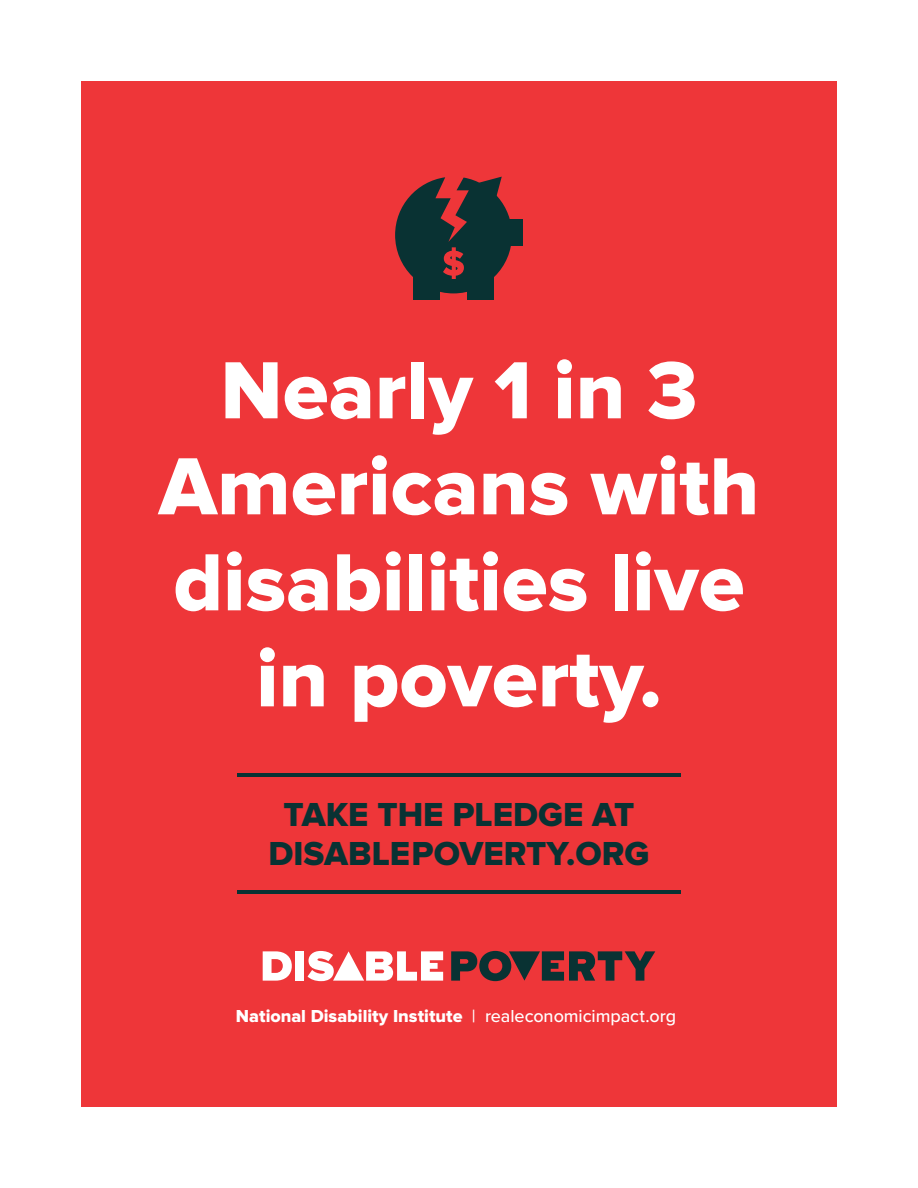
<style>
.page{position:relative;width:918px;height:1188px;background:#fff}
.page>*{position:absolute;margin:0;border:0;box-sizing:border-box;transform-origin:0 0}
.t1{font:84px/96px "Proxima Nova Extrabld";color:#fff;text-align:center}
.t2{font:34.5px "Proxima Nova Extrabld";color:#093233}
.t3{font:18px "Proxima Nova Extrabld";color:#fff}
.t4{font:500 18px "Proxima Nova";letter-spacing:-.005em;color:#fff}
.s1{font-family:"Proxima Nova";font-weight:500}
</style>
<div class="page">
<div style="left:81px;top:81px;width:756px;height:1026px;background:#ee3639"></div>
<div style="left:413px;top:273px;width:26px;height:26px;background:#093233"></div>
<div style="left:468px;top:273px;width:26px;height:26px;background:#093233"></div>
<div style="left:494px;top:219px;width:29px;height:26px;background:#093233"></div>
<svg style="left:395px;top:177px;width:117px;height:116px"></svg>
<hr style="left:237px;top:774px;width:444px;height:3px;background:#093233">
<hr style="left:237px;top:891px;width:444px;height:3px;background:#093233">
<svg style="left:451px;top:951px;width:204px;height:30px"></svg>
<svg style="left:263px;top:951px;width:29px;height:30px"></svg>
<div style="left:295px;top:951px;width:9px;height:30px;background:#fff"></div>
<svg style="left:308px;top:951px;width:135px;height:30px"></svg>
<p class="t1" style="left:159px;top:346px;width:602px">Nearly 1 in 3<br>Americans with disabilities live in poverty.</p>
<p class="t2" style="left:284px;top:799px;width:353px">TAKE THE PLEDGE AT</p>
<p class="t2" style="left:268px;top:837px;width:383px">DISABLEPOVERTY.ORG</p>
<p class="t3" style="left:236px;top:1008px;width:241px">National Disability Institute <span class="s1">|</span></p>
<p class="t4" style="left:485px;top:1005px;width:193px">realeconomicimpact.org</p>
</div>
